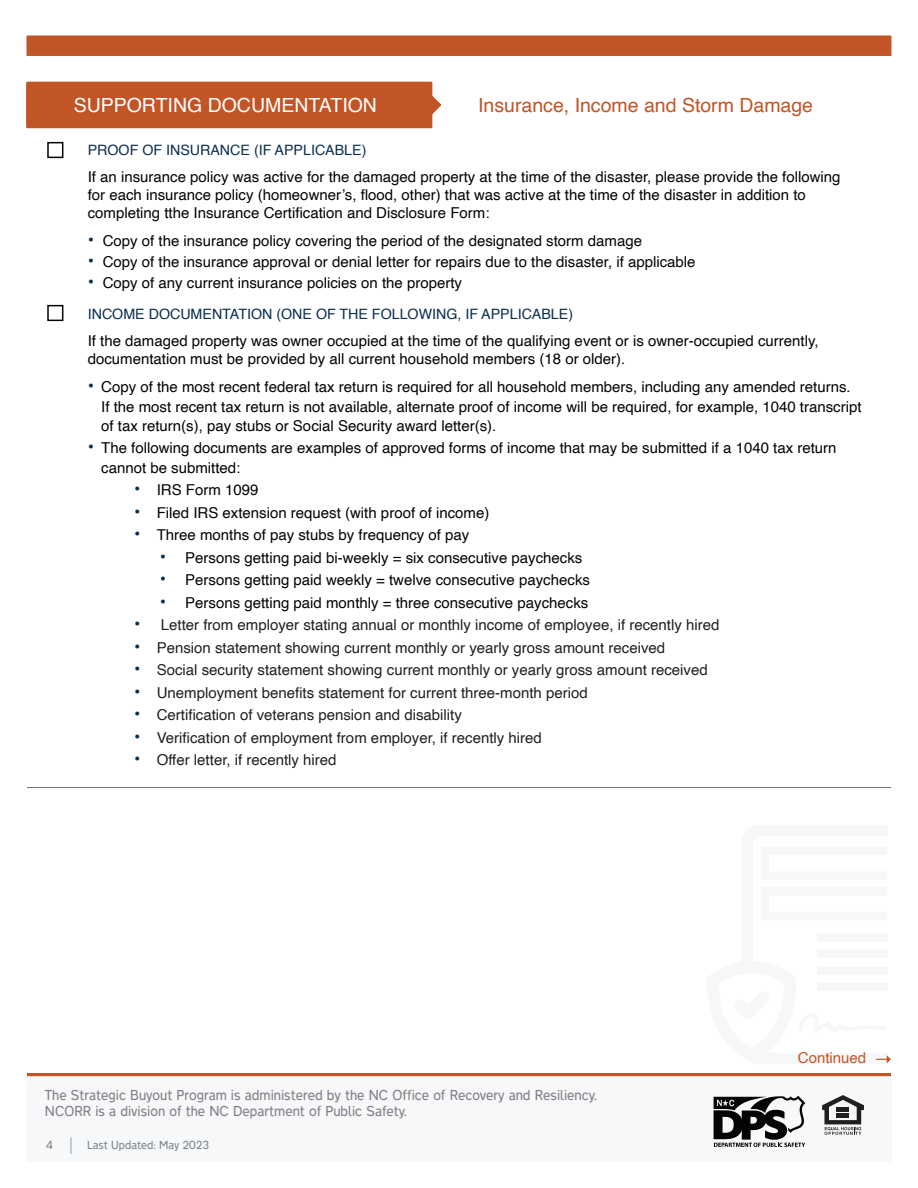
<style>
.page{position:relative;width:918px;height:1188px;background:#fff}
.page>*{position:absolute;margin:0;border:0;box-sizing:border-box;transform-origin:0 0}
.t1{font:19.5px "Helvetica";color:#c25526}
.t2{font:19.5px "Helvetica";color:#fff}
.t3{font:15px/18px "Helvetica";color:#040503}
.t4{font:15px "Helvetica";color:#231f20}
.t5{font:15px "Helvetica";color:#c25526}
.t6{font:14.25px "Helvetica";color:#0a2e4f}
.t7{font:300 12.9px/16.2px "Transport New";color:#808285}
.t8{font:300 10.5px "Transport New";color:#7f8490}
.t9{font:300 10.5px "Transport New";color:#808285}
.s1{font-size:18px;color:#0c2d4e}
</style>
<div class="page">
<hr style="left:26px;top:82px;width:2px;height:45px;background:#c25526">
<hr style="left:27px;top:127px;width:405px;height:1px;background:#c25526">
<hr style="left:27px;top:787px;width:61px;height:1px;background:#6d7582">
<hr style="left:88px;top:787px;width:803px;height:1px;background:#6d7582">
<div style="left:47px;top:142px;width:16px;height:16px;border:2px solid #040503"></div>
<div style="left:47px;top:305px;width:16px;height:16px;border:2px solid #040503"></div>
<svg style="left:432px;top:96px;width:9px;height:18px"></svg>
<div style="left:27px;top:82px;width:405px;height:45px;background:#c25526"></div>
<div style="left:27px;top:36px;width:864px;height:19px;background:#c25526"></div>
<hr style="left:26px;top:1076px;width:2px;height:85px;background:#f7f8f9">
<hr style="left:890px;top:1076px;width:2px;height:85px;background:#f7f8f9">
<hr style="left:27px;top:1160px;width:864px;height:2px;background:#f7f8f9">
<div style="left:27px;top:1076px;width:864px;height:85px;background:#f7f8f9;border:1px solid #f7f8f9"></div>
<svg style="left:71px;top:1137px;width:1px;height:17px"></svg>
<hr style="left:27px;top:1073px;width:864px;height:3px;background:#c25526">
<svg style="left:822px;top:1095px;width:42px;height:40px"></svg>
<div style="left:836px;top:1107px;width:13px;height:5px;background:#231f20"></div>
<hr style="left:836px;top:1114px;width:13px;height:4px;background:#231f20">
<svg style="left:714px;top:1095px;width:91px;height:52px"></svg>
<h1 class="t2" style="left:74px;top:90px;width:305px">SUPPORTING DOCUMENTATION</h1>
<h3 class="t1" style="left:478px;top:90px;width:336px">Insurance, Income and Storm Damage</h3>
<h4 class="t6" style="left:88px;top:139px;width:280px">PROOF OF INSURANCE (IF APPLICABLE)</h4>
<p class="t3" style="left:88px;top:168px;width:754px">If an insurance policy was active for the damaged property at the time of the disaster, please provide the following for each insurance policy (homeowner’s, flood, other) that was active at the time of the disaster in addition to completing tthe Insurance Certification and Disclosure Form:</p>
<p class="t3" style="left:88px;top:233px;width:556px"><span class="s1">•</span> Copy of the insurance policy covering the period of the designated storm damage</p>
<p class="t3" style="left:88px;top:254px;width:609px"><span class="s1">•</span> Copy of the insurance approval or denial letter for repairs due to the disaster, if applicable</p>
<p class="t3" style="left:88px;top:275px;width:376px"><span class="s1">•</span> Copy of any current insurance policies on the property</p>
<h4 class="t6" style="left:88px;top:303px;width:487px">INCOME DOCUMENTATION (ONE OF THE FOLLOWING, IF APPLICABLE)</h4>
<p class="t3" style="left:88px;top:332px;width:732px">If the damaged property was owner occupied at the time of the qualifying event or is owner-occupied currently, documentation must be provided by all current household members (18 or older).</p>
<p class="t3" style="left:101px;top:378px;width:762px;line-height:19.4px;text-indent:-13px"><span class="s1">•</span> Copy of the most recent federal tax return is required for all household members, including any amended returns.<br>If the most recent tax return is not available, alternate proof of income will be required, for example, 1040 transcript of tax return(s), pay stubs or Social Security award letter(s).</p>
<p class="t3" style="left:101px;top:439px;width:737px;line-height:19.5px;text-indent:-13px"><span class="s1">•</span> The following documents are examples of approved forms of income that may be submitted if a 1040 tax return cannot be submitted:</p>
<p class="t3" style="left:134px;top:482px;width:126px"><span class="s1">•</span> IRS Form 1099</p>
<p class="t3" style="left:134px;top:504px;width:357px"><span class="s1">•</span> Filed IRS extension request (with proof of income)</p>
<p class="t3" style="left:134px;top:527px;width:337px"><span class="s1">•</span> Three months of pay stubs by frequency of pay</p>
<p class="t3" style="left:160px;top:549px;width:424px"><span class="s1">•</span> Persons getting paid bi-weekly = six consecutive paychecks</p>
<p class="t3" style="left:160px;top:572px;width:432px"><span class="s1">•</span> Persons getting paid weekly = twelve consecutive paychecks</p>
<p class="t3" style="left:160px;top:594px;width:430px"><span class="s1">•</span> Persons getting paid monthly = three consecutive paychecks</p>
<p class="t4" style="left:134px;top:613px;width:587px"><span class="s1">•</span> Letter from employer stating annual or monthly income of employee, if recently hired</p>
<p class="t4" style="left:134px;top:636px;width:533px"><span class="s1">•</span> Pension statement showing current monthly or yearly gross amount received</p>
<p class="t4" style="left:134px;top:658px;width:575px"><span class="s1">•</span> Social security statement showing current monthly or yearly gross amount received</p>
<p class="t4" style="left:134px;top:681px;width:455px"><span class="s1">•</span> Unemployment benefits statement for current three-month period</p>
<p class="t4" style="left:134px;top:703px;width:329px"><span class="s1">•</span> Certification of veterans pension and disability</p>
<p class="t4" style="left:134px;top:726px;width:409px"><span class="s1">•</span> Verification of employment from employer, if recently hired</p>
<p class="t4" style="left:134px;top:748px;width:204px"><span class="s1">•</span> Offer letter, if recently hired</p>
<p class="t7" style="left:45px;top:1086px;width:553px">The Strategic Buyout Program is administered by the NC Office of Recovery and Resiliency.<br>NCORR is a division of the NC Department of Public Safety.</p>
<p class="t9" style="left:46px;top:1137px;width:8px">4</p>
<p class="t8" style="left:87px;top:1137px;width:123px">Last Updated: May 2023</p>
<p class="t9" style="left:173px;top:1137px;width:47px">rch 2023</p>
<p class="t5" style="left:798px;top:1046px;width:70px">Continued</p>
</div>
